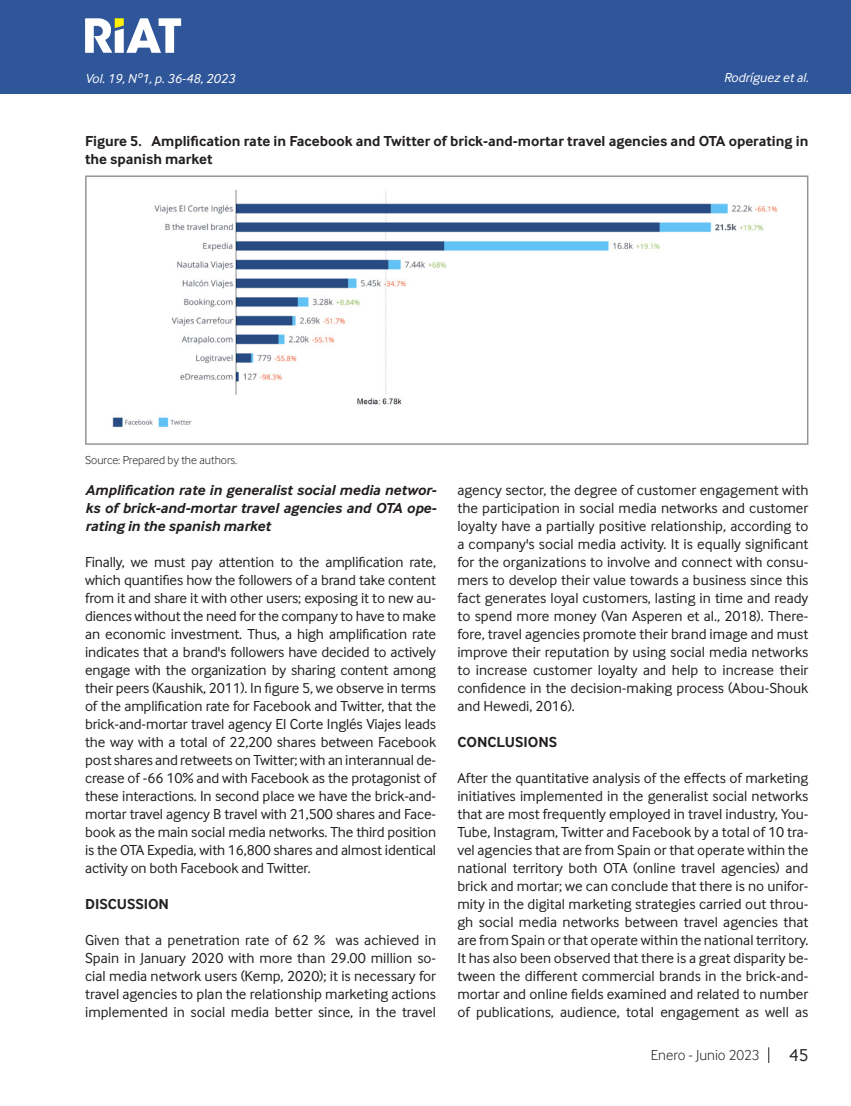
<style>
.page{position:relative;width:851px;height:1106px;background:#fff}
.page>*{position:absolute;margin:0;border:0;box-sizing:border-box;transform-origin:0 0}
.t1{font:18px "Inter Face";color:#231f20}
.Cuerpo_de_Texto{font:15px/18px "Inter Face";color:#231f20;text-align:justify}
.Cuerpo_de_Texto-2{font:italic 700 15px/18px "Inter Face";color:#231f20;text-align:justify}
.FIGURA{font:700 15px/18px "Inter Face";color:#231f20}
.Cuerpo_de_Texto-3{font:700 15px "Inter Face";color:#231f20}
.t2{font:300 15px "Inter Face";color:#231f20}
.Cuño_de_pagina{font:italic 13.5px "Inter Face";color:#fff}
.Fuente{font:300 12px "Inter Face";color:#231f20}
</style>
<div class="page">
<div style="left:0;top:0;width:850px;height:94px;background:#2f5699"></div>
<svg style="left:768px;top:1047px;width:1px;height:16px"></svg>
<svg style="left:85px;top:18px;width:96px;height:35px"></svg>
<div style="left:85px;top:175px;width:723px;height:270px;border:2px solid #939598"></div>
<img style="left:112px;top:190px;width:666px;height:238px">
<p class="Cuño_de_pagina" style="left:85px;top:71px;width:151px">Vol. 19, Nº1, p. 36-48, 2023</p>
<p class="Cuño_de_pagina" style="left:723px;top:70px;width:86px">Rodríguez et al.</p>
<p class="FIGURA" style="left:85px;top:132px;width:724px">Figure 5. Amplification rate in Facebook and Twitter of brick-and-mortar travel agencies and OTA operating in the spanish market</p>
<p class="Fuente" style="left:85px;top:453px;width:154px">Source: Prepared by the authors.</p>
<p class="Cuerpo_de_Texto-2" style="left:85px;top:481px;width:353px">Amplification rate in generalist social media networ&shy;ks of brick-and-mortar travel agencies and OTA ope&shy;rating in the spanish market</p>
<p class="Cuerpo_de_Texto" style="left:85px;top:553px;width:352px">Finally, we must pay attention to the amplification rate, which quantifies how the followers of a brand take content from it and share it with other users; exposing it to new au&shy;diences without the need for the company to have to make an economic investment. Thus, a high amplification rate indicates that a brand's followers have decided to actively engage with the organization by sharing content among their peers (Kaushik, 2011). In figure 5, we observe in terms of the amplification rate for Facebook and Twitter, that the brick-and-mortar travel agency El Corte Inglés Viajes leads the way with a total of 22,200 shares between Facebook post shares and retweets on Twitter; with an interannual de&shy;crease of -66 10% and with Facebook as the protagonist of these interactions. In second place we have the brick-and&shy;mortar travel agency B travel with 21,500 shares and Face&shy;book as the main social media networks. The third position is the OTA Expedia, with 16,800 shares and almost identical activity on both Facebook and Twitter.</p>
<p class="Cuerpo_de_Texto-3" style="left:85px;top:895px;width:85px">DISCUSSION</p>
<p class="Cuerpo_de_Texto" style="left:85px;top:931px;width:352px">Given that a penetration rate of 62 % was achieved in Spain in January 2020 with more than 29.00 million so&shy;cial media network users (Kemp, 2020); it is necessary for travel agencies to plan the relationship marketing actions implemented in social media better since, in the travel</p>
<p class="Cuerpo_de_Texto" style="left:457px;top:481px;width:352px">agency sector, the degree of customer engagement with the participation in social media networks and customer loyalty have a partially positive relationship, according to a company's social media activity. It is equally significant for the organizations to involve and connect with consu&shy;mers to develop their value towards a business since this fact generates loyal customers, lasting in time and ready to spend more money (Van Asperen et al., 2018). There&shy;fore, travel agencies promote their brand image and must improve their reputation by using social media networks to increase customer loyalty and help to increase their confidence in the decision-making process (Abou-Shouk and Hewedi, 2016).</p>
<p class="Cuerpo_de_Texto-3" style="left:457px;top:733px;width:101px">CONCLUSIONS</p>
<p class="Cuerpo_de_Texto" style="left:457px;top:769px;width:352px">After the quantitative analysis of the effects of marketing initiatives implemented in the generalist social networks that are most frequently employed in travel industry, You-Tube, Instagram, Twitter and Facebook by a total of 10 tra&shy;vel agencies that are from Spain or that operate within the national territory both OTA (online travel agencies) and brick and mortar; we can conclude that there is no unifor&shy;mity in the digital marketing strategies carried out throu&shy;gh social media networks between travel agencies that are from Spain or that operate within the national territory.<br>It has also been observed that there is a great disparity be&shy;tween the different commercial brands in the brick-and&shy;mortar and online fields examined and related to number of publications, audience, total engagement as well as</p>
<p class="t2" style="left:651px;top:1046px;width:110px">Enero - Junio 2023</p>
<p class="t1" style="left:789px;top:1045px;width:21px">45</p>
</div>
